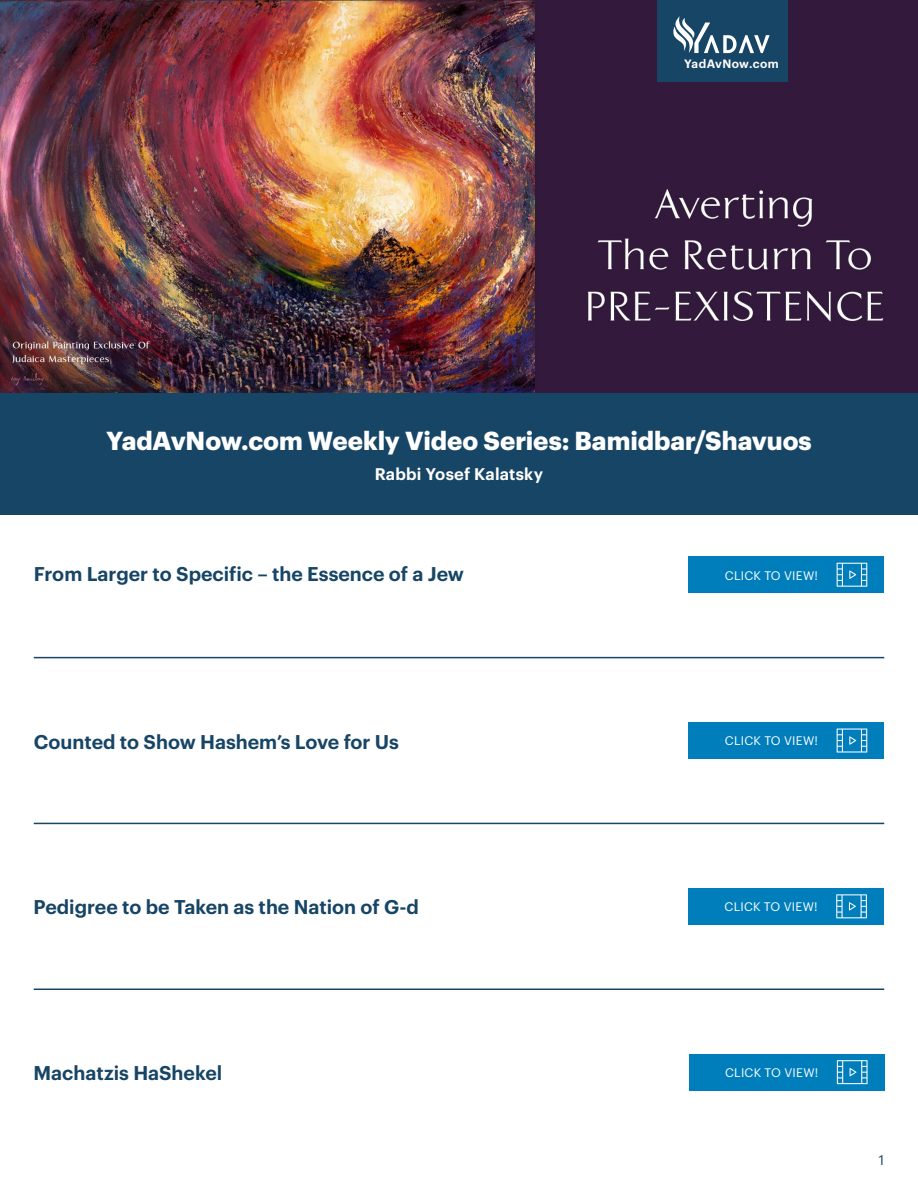
<style>
.page{position:relative;width:918px;height:1188px;background:#fff}
.page>*{position:absolute;margin:0;border:0;box-sizing:border-box;transform-origin:0 0}
.t1{font:700 25.5px "Graphik";color:#fff}
.t2{font:600 19.5px "Graphik";color:#174566}
.t3{font:600 16.5px "Graphik";letter-spacing:.01em;color:#fff}
.t4{font:13.5px "Graphik";color:#174566}
.t5{font:12.15px "Graphik";letter-spacing:.02em;color:#fff}
.t6{font:600 11.85px "Graphik";letter-spacing:.03em;color:#fff}
</style>
<div class="page">
<img style="left:0;top:0;width:918px;height:393px">
<hr style="left:34px;top:657px;width:850px;height:1px;background:#174566">
<hr style="left:34px;top:823px;width:850px;height:1px;background:#174566">
<hr style="left:34px;top:989px;width:850px;height:1px;background:#174566">
<div style="left:688px;top:557px;width:196px;height:36px;background:#007ebc"></div>
<svg style="left:837px;top:563px;width:30px;height:24px"></svg>
<div style="left:688px;top:722px;width:196px;height:37px;background:#007ebc"></div>
<svg style="left:837px;top:729px;width:30px;height:24px"></svg>
<div style="left:688px;top:888px;width:196px;height:36px;background:#007ebc"></div>
<svg style="left:836px;top:894px;width:31px;height:24px"></svg>
<div style="left:0;top:393px;width:918px;height:122px;background:#174566"></div>
<div style="left:658px;top:0;width:130px;height:82px;background:#174566"></div>
<svg style="left:673px;top:16px;width:97px;height:37px"></svg>
<div style="left:689px;top:1054px;width:195px;height:36px;background:#007ebc"></div>
<svg style="left:837px;top:1060px;width:31px;height:24px"></svg>
<p class="t6" style="left:684px;top:55px;width:96px">YadAvNow.com</p>
<h1 class="t1" style="left:106px;top:421px;width:707px">YadAvNow.com Weekly Video Series: Bamidbar/Shavuos</h1>
<p class="t3" style="left:375px;top:461px;width:170px">Rabbi Yosef Kalatsky</p>
<p class="t2" style="left:34px;top:559px;width:432px">From Larger to Specific – the Essence of a Jew</p>
<p class="t5" style="left:725px;top:566px;width:95px">CLICK TO VIEW!</p>
<p class="t2" style="left:34px;top:727px;width:367px">Counted to Show Hashem’s Love for Us</p>
<p class="t5" style="left:725px;top:732px;width:95px">CLICK TO VIEW!</p>
<p class="t2" style="left:34px;top:892px;width:387px">Pedigree to be Taken as the Nation of G-d</p>
<p class="t5" style="left:724px;top:898px;width:95px">CLICK TO VIEW!</p>
<p class="t2" style="left:34px;top:1058px;width:190px">Machatzis HaShekel</p>
<p class="t5" style="left:725px;top:1064px;width:95px">CLICK TO VIEW!</p>
<p class="t4" style="left:879px;top:1150px;width:7px">1</p>
</div>
